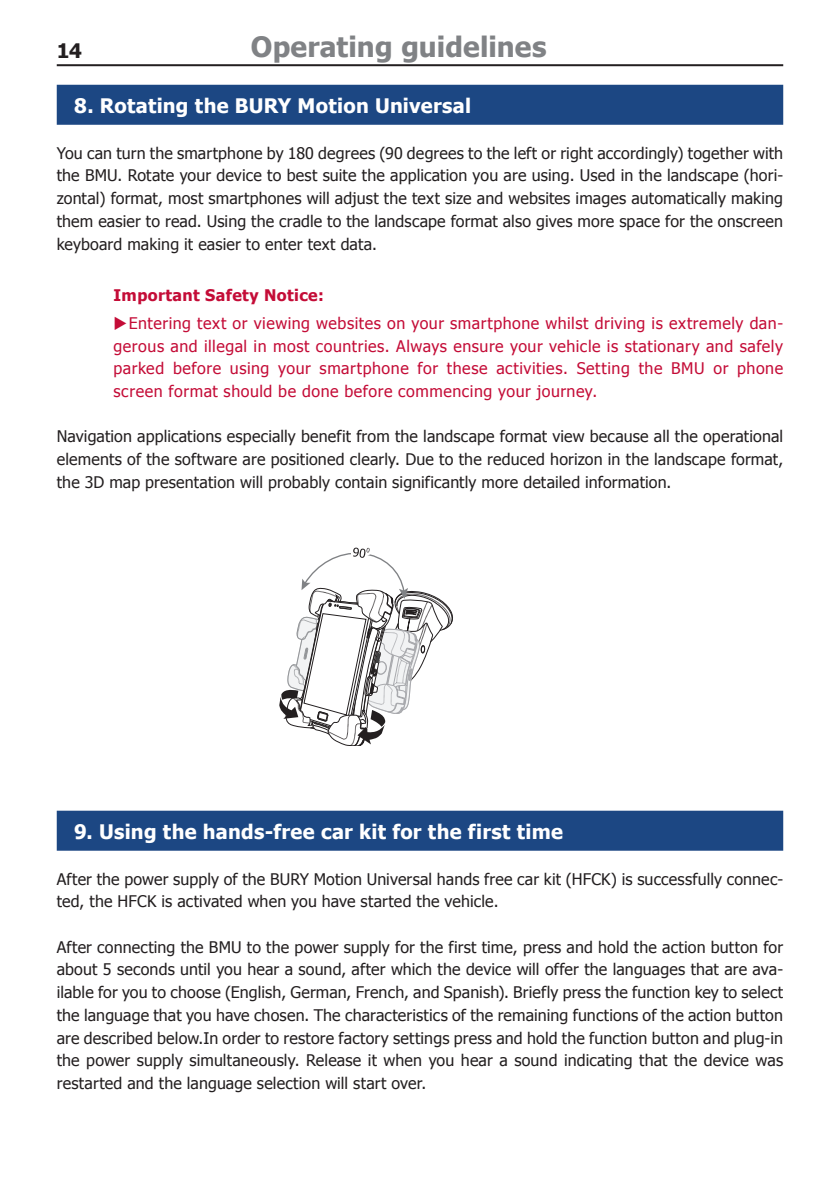
<style>
.page{position:relative;width:840px;height:1191px;background:#fff}
.page>*{position:absolute;margin:0;border:0;box-sizing:border-box;transform-origin:0 0}
.t1{font:700 28px "Tahoma";letter-spacing:.005em;color:#808285}
.t2{font:700 20px "Tahoma";letter-spacing:.015em;color:#fff}
.t3{font:700 20px "Tahoma";color:#231f20}
.t4{font:16px/22.6px "Tahoma";letter-spacing:.01em;color:#231f20;text-align:justify}
.t5{font:16px/22.6px "Tahoma";letter-spacing:.035em;color:#c40c37;text-align:justify}
.t6{font:700 16px "Tahoma";letter-spacing:.025em;color:#c40c37}
</style>
<div class="page">
<hr style="left:57px;top:64px;width:725px;height:2px;background:#231f20">
<div style="left:57px;top:85px;width:725px;height:40px;background:#1c4783"></div>
<div style="left:57px;top:810px;width:725px;height:40px;background:#1c4783"></div>
<svg style="left:279px;top:547px;width:174px;height:198px"></svg>
<p class="t3" style="left:57px;top:37px;width:27px">14</p>
<h1 class="t1" style="left:251px;top:27px;width:297px">Operating guidelines</h1>
<p class="t2" style="left:74px;top:92px;width:398px">8. Rotating the BURY Motion Universal</p>
<p class="t4" style="left:57px;top:141px;width:727px">You can turn the smartphone by 180 degrees (90 degrees to the left or right accordingly) together with the BMU. Rotate your device to best suite the application you are using. Used in the landscape (hori&shy;zontal) format, most smartphones will adjust the text size and websites images automatically making them easier to read. Using the cradle to the landscape format also gives more space for the onscreen keyboard making it easier to enter text data.</p>
<p class="t6" style="left:113px;top:284px;width:212px">Important Safety Notice:</p>
<p class="t5" style="left:113px;top:311px;width:670px;text-indent:15px">Entering text or viewing websites on your smartphone whilst driving is extremely dan&shy;gerous and illegal in most countries. Always ensure your vehicle is stationary and safely parked before using your smartphone for these activities. Setting the BMU or phone screen format should be done before commencing your journey.</p>
<p class="t4" style="left:57px;top:424px;width:727px">Navigation applications especially benefit from the landscape format view because all the operational elements of the software are positioned clearly. Due to the reduced horizon in the landscape format, the 3D map presentation will probably contain significantly more detailed information.</p>
<p class="t2" style="left:74px;top:818px;width:490px">9. Using the hands-free car kit for the first time</p>
<p class="t4" style="left:57px;top:866px;width:727px">After the power supply of the BURY Motion Universal hands free car kit (HFCK) is successfully connec&shy;ted, the HFCK is activated when you have started the vehicle.</p>
<p class="t4" style="left:57px;top:935px;width:727px">After connecting the BMU to the power supply for the first time, press and hold the action button for about 5 seconds until you hear a sound, after which the device will offer the languages that are ava&shy;ilable for you to choose (English, German, French, and Spanish). Briefly press the function key to select the language that you have chosen. The characteristics of the remaining functions of the action button are described below.In order to restore factory settings press and hold the function button and plug-in the power supply simultaneously. Release it when you hear a sound indicating that the device was restarted and the language selection will start over.</p>
</div>
